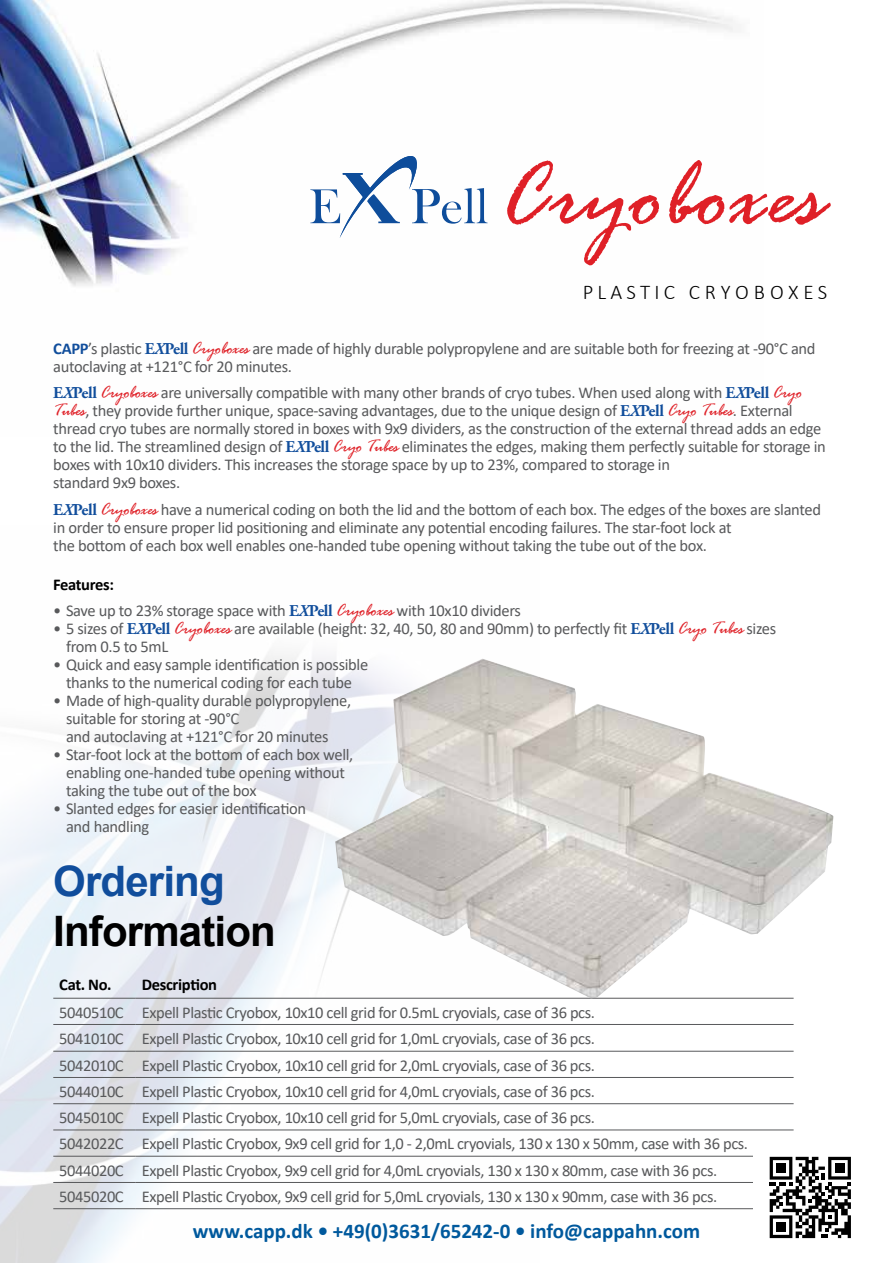
<style>
.page{position:relative;width:893px;height:1263px;background:#fff}
.page>*{position:absolute;margin:0;border:0;box-sizing:border-box;transform-origin:0 0}
.t1{font:italic 97.2px "Rage";color:#df2027}
.t2{font:700 42px "Arial";letter-spacing:-.02em;color:#000}
.t3{font:700 42px "Arial";letter-spacing:-.02em;color:#114e9c}
.t4{font:700 21px "Calibri";color:#00599d}
.t5{font:300 21px "Calibri";letter-spacing:.205em;color:#000}
.t6{font:16.5px/18px "Calibri";letter-spacing:-.02em;color:#58595b}
.t7{font:700 16.5px "Calibri";letter-spacing:-.02em;color:#000}
.s1{font-weight:700;color:#114e9c}
.s2{font-family:"Adobe Garamond Pro";font-weight:700;color:#114e9c}
.s3{font-family:"Adobe Garamond Pro";font-weight:700;font-style:italic;color:#114e9c}
.s4{font-family:"Rage";font-style:italic;font-size:18px;color:#df2027}
</style>
<div class="page">
<img style="left:0;top:652px;width:539px;height:611px">
<img style="left:0;top:0;width:733px;height:286px">
<hr style="left:53px;top:998px;width:83px;height:1px;background:#58595b">
<hr style="left:136px;top:998px;width:658px;height:1px;background:#58595b">
<hr style="left:53px;top:1024px;width:83px;height:1px;background:#58595b">
<hr style="left:136px;top:1024px;width:658px;height:1px;background:#58595b">
<hr style="left:53px;top:1051px;width:83px;height:1px;background:#58595b">
<hr style="left:136px;top:1051px;width:658px;height:1px;background:#58595b">
<hr style="left:53px;top:1077px;width:83px;height:1px;background:#58595b">
<hr style="left:136px;top:1077px;width:658px;height:1px;background:#58595b">
<hr style="left:53px;top:1103px;width:83px;height:1px;background:#58595b">
<hr style="left:136px;top:1103px;width:658px;height:1px;background:#58595b">
<hr style="left:53px;top:1130px;width:83px;height:1px;background:#58595b">
<hr style="left:136px;top:1130px;width:658px;height:1px;background:#58595b">
<hr style="left:53px;top:1156px;width:83px;height:1px;background:#58595b">
<hr style="left:136px;top:1156px;width:658px;height:1px;background:#58595b">
<hr style="left:53px;top:1182px;width:83px;height:1px;background:#58595b">
<hr style="left:136px;top:1182px;width:658px;height:1px;background:#58595b">
<hr style="left:53px;top:1208px;width:83px;height:1px;background:#58595b">
<hr style="left:136px;top:1208px;width:658px;height:1px;background:#58595b">
<img style="left:335px;top:658px;width:498px;height:340px">
<svg style="left:310px;top:156px;width:178px;height:82px"></svg>
<div style="left:754px;top:1134px;width:97px;height:104px;background:#fff"></div>
<svg style="left:770px;top:1157px;width:81px;height:81px"></svg>
<h1 class="t1" style="left:497px;top:144px;width:328px">Cryoboxes</h1>
<p class="t5" style="left:583px;top:279px;width:246px">PLASTIC CRYOBOXES</p>
<p class="t6" style="left:53px;top:339px;width:764px"><span class="s1">CAPP</span>’s plastic <span class="s2">E</span><span class="s3">X</span><span class="s2">Pell</span> <span class="s4">Cryoboxes</span> are made of highly durable polypropylene and are suitable both for freezing at -90°C and autoclaving at +121°C for 20 minutes.</p>
<p class="t6" style="left:53px;top:383px;width:774px"><span class="s2">E</span><span class="s3">X</span><span class="s2">Pell</span> <span class="s4">Cryoboxes</span> are universally compatible with many other brands of cryo tubes. When used along with <span class="s2">E</span><span class="s3">X</span><span class="s2">Pell</span> <span class="s4">Cryo Tubes</span>, they provide further unique, space-saving advantages, due to the unique design of <span class="s2">E</span><span class="s3">X</span><span class="s2">Pell</span> <span class="s4">Cryo Tubes</span>. External thread cryo tubes are normally stored in boxes with 9x9 dividers, as the construction of the external thread adds an edge to the lid. The streamlined design of <span class="s2">E</span><span class="s3">X</span><span class="s2">Pell</span> <span class="s4">Cryo Tubes</span> eliminates the edges, making them perfectly suitable for storage in boxes with 10x10 dividers. This increases the storage space by up to 23%, compared to storage in<br>standard 9x9 boxes.</p>
<p class="t6" style="left:53px;top:500px;width:769px"><span class="s2">E</span><span class="s3">X</span><span class="s2">Pell</span> <span class="s4">Cryoboxes</span> have a numerical coding on both the lid and the bottom of each box. The edges of the boxes are slanted in order to ensure proper lid positioning and eliminate any potential encoding failures. The star-foot lock at<br>the bottom of each box well enables one-handed tube opening without taking the tube out of the box.</p>
<p class="t7" style="left:53px;top:572px;width:62px">Features:</p>
<p class="t6" style="left:53px;top:601px;width:469px">• Save up to 23% storage space with <span class="s2">E</span><span class="s3">X</span><span class="s2">Pell</span> <span class="s4">Cryoboxes</span> with 10x10 dividers</p>
<p class="t6" style="left:66px;top:619px;width:712px;text-indent:-13px">• 5 sizes of <span class="s2">E</span><span class="s3">X</span><span class="s2">Pell</span> <span class="s4">Cryoboxes</span> are available (height: 32, 40, 50, 80 and 90mm) to perfectly fit <span class="s2">E</span><span class="s3">X</span><span class="s2">Pell</span> <span class="s4">Cryo Tubes</span> sizes from 0.5 to 5mL</p>
<p class="t6" style="left:53px;top:655px;width:316px;text-align:center">• Quick and easy sample identification is possible thanks to the numerical coding for each tube</p>
<p class="t6" style="left:66px;top:691px;width:287px;text-indent:-13px">• Made of high-quality durable polypropylene, suitable for storing at -90°C<br>and autoclaving at +121°C for 20 minutes</p>
<p class="t6" style="left:66px;top:745px;width:289px;text-indent:-13px">• Star-foot lock at the bottom of each box well, enabling one-handed tube opening without taking the tube out of the box</p>
<p class="t6" style="left:66px;top:799px;width:242px;text-indent:-13px">• Slanted edges for easier identification and handling</p>
<h2 class="t3" style="left:53px;top:852px;width:173px">Ordering</h2>
<h2 class="t2" style="left:53px;top:902px;width:224px">Information</h2>
<p class="t7" style="left:59px;top:973px;width:54px">Cat. No.</p>
<p class="t7" style="left:142px;top:973px;width:77px">Description</p>
<p class="t6" style="left:59px;top:998px;width:690px;line-height:26.2px">5040510C Expell Plastic Cryobox, 10x10 cell grid for 0.5mL cryovials, case of 36 pcs.<br>5041010C Expell Plastic Cryobox, 10x10 cell grid for 1,0mL cryovials, case of 36 pcs.<br>5042010C Expell Plastic Cryobox, 10x10 cell grid for 2,0mL cryovials, case of 36 pcs.<br>5044010C Expell Plastic Cryobox, 10x10 cell grid for 4,0mL cryovials, case of 36 pcs.<br>5045010C Expell Plastic Cryobox, 10x10 cell grid for 5,0mL cryovials, case of 36 pcs.<br>5042022C Expell Plastic Cryobox, 9x9 cell grid for 1,0 - 2,0mL cryovials, 130 x 130 x 50mm, case with 36 pcs.<br>5044020C Expell Plastic Cryobox, 9x9 cell grid for 4,0mL cryovials, 130 x 130 x 80mm, case with 36 pcs.<br>5045020C Expell Plastic Cryobox, 9x9 cell grid for 5,0mL cryovials, 130 x 130 x 90mm, case with 36 pcs.</p>
<p class="t4" style="left:193px;top:1216px;width:509px">www.capp.dk • +49(0)3631/65242-0 • info@cappahn.com</p>
</div>
